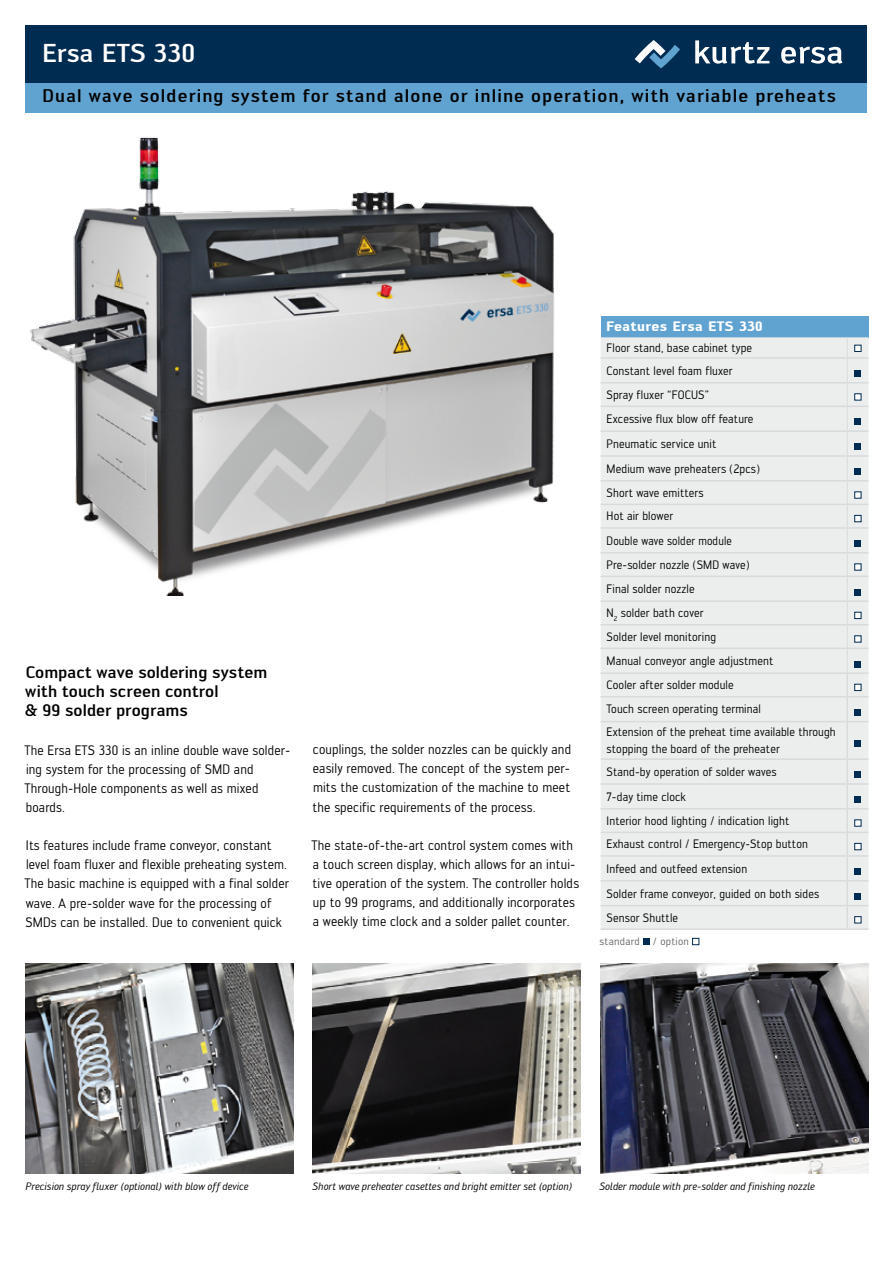
<style>
.page{position:relative;width:893px;height:1263px;background:#fff}
.page>*{position:absolute;margin:0;border:0;box-sizing:border-box;transform-origin:0 0}
.t1{font:500 25.5px "Engel";letter-spacing:.005em;color:#fff}
.t2{font:500 18px "Engel";letter-spacing:.06em;color:#000}
.t3{font:500 16.5px/19.2px "Engel";letter-spacing:.005em;color:#000}
.t4{font:13.5px/19.2px "Engel";letter-spacing:.01em;color:#000;scale:.95 1}
.t5{font:700 13.5px "Engel";letter-spacing:.025em;color:#fff}
.t6{font:12px/24.2px "Engel";letter-spacing:.01em;color:#000;scale:.95 1}
.t7{font:italic 10.5px "Engel";color:#000}
.t8{font:10.5px "Engel";letter-spacing:.025em;color:#646567}
</style>
<div class="page">
<img style="left:25px;top:100px;width:529px;height:495px">
<div style="left:26px;top:26px;width:841px;height:57px;background:#002c52"></div>
<img style="left:26px;top:963px;width:267px;height:211px">
<img style="left:313px;top:963px;width:267px;height:211px">
<img style="left:601px;top:963px;width:267px;height:211px">
<div style="left:26px;top:83px;width:841px;height:30px;background:#60a2d0"></div>
<div style="left:601px;top:316px;width:267px;height:21px;background:#60a2d0"></div>
<div style="left:601px;top:337px;width:267px;height:591px;background:#eceded"></div>
<hr style="left:601px;top:357px;width:246px;height:2px;background:#d9dadb">
<hr style="left:601px;top:382px;width:246px;height:1px;background:#d9dadb">
<hr style="left:601px;top:406px;width:246px;height:1px;background:#d9dadb">
<hr style="left:601px;top:430px;width:246px;height:2px;background:#d9dadb">
<hr style="left:601px;top:455px;width:246px;height:2px;background:#d9dadb">
<hr style="left:601px;top:480px;width:246px;height:2px;background:#d9dadb">
<hr style="left:601px;top:504px;width:246px;height:1px;background:#d9dadb">
<hr style="left:601px;top:527px;width:246px;height:2px;background:#d9dadb">
<hr style="left:601px;top:552px;width:246px;height:1px;background:#d9dadb">
<hr style="left:601px;top:576px;width:246px;height:1px;background:#d9dadb">
<hr style="left:601px;top:600px;width:246px;height:2px;background:#d9dadb">
<hr style="left:601px;top:624px;width:246px;height:1px;background:#d9dadb">
<hr style="left:601px;top:648px;width:246px;height:1px;background:#d9dadb">
<hr style="left:601px;top:672px;width:246px;height:2px;background:#d9dadb">
<hr style="left:846px;top:674px;width:2px;height:22px;background:#d9dadb">
<hr style="left:847px;top:672px;width:21px;height:2px;background:#d9dadb">
<hr style="left:601px;top:696px;width:246px;height:1px;background:#d9dadb">
<hr style="left:846px;top:697px;width:2px;height:24px;background:#d9dadb">
<svg style="left:847px;top:696px;width:21px;height:1px"></svg>
<hr style="left:601px;top:721px;width:246px;height:1px;background:#d9dadb">
<hr style="left:846px;top:722px;width:2px;height:36px;background:#d9dadb">
<svg style="left:847px;top:721px;width:21px;height:1px"></svg>
<hr style="left:601px;top:758px;width:246px;height:2px;background:#d9dadb">
<hr style="left:601px;top:783px;width:246px;height:2px;background:#d9dadb">
<hr style="left:601px;top:808px;width:246px;height:1px;background:#d9dadb">
<hr style="left:601px;top:832px;width:246px;height:1px;background:#d9dadb">
<hr style="left:601px;top:855px;width:246px;height:2px;background:#d9dadb">
<hr style="left:601px;top:880px;width:246px;height:1px;background:#d9dadb">
<hr style="left:601px;top:905px;width:246px;height:1px;background:#d9dadb">
<hr style="left:601px;top:928px;width:246px;height:2px;background:#d9dadb">
<hr style="left:846px;top:760px;width:2px;height:23px;background:#d9dadb">
<hr style="left:846px;top:785px;width:2px;height:23px;background:#d9dadb">
<hr style="left:846px;top:809px;width:2px;height:23px;background:#d9dadb">
<hr style="left:846px;top:833px;width:2px;height:22px;background:#d9dadb">
<hr style="left:846px;top:857px;width:2px;height:23px;background:#d9dadb">
<hr style="left:846px;top:881px;width:2px;height:24px;background:#d9dadb">
<hr style="left:846px;top:906px;width:2px;height:22px;background:#d9dadb">
<hr style="left:847px;top:758px;width:21px;height:2px;background:#d9dadb">
<hr style="left:847px;top:783px;width:21px;height:2px;background:#d9dadb">
<svg style="left:847px;top:808px;width:21px;height:1px"></svg>
<svg style="left:847px;top:832px;width:21px;height:1px"></svg>
<hr style="left:847px;top:855px;width:21px;height:2px;background:#d9dadb">
<svg style="left:847px;top:880px;width:21px;height:1px"></svg>
<svg style="left:847px;top:905px;width:21px;height:1px"></svg>
<hr style="left:847px;top:928px;width:21px;height:2px;background:#d9dadb">
<svg style="left:847px;top:337px;width:21px;height:335px"></svg>
<div style="left:854px;top:684px;width:7px;height:7px;background:#fff;border:1px solid #002c52"></div>
<div style="left:855px;top:709px;width:6px;height:7px;background:#002c52"></div>
<div style="left:855px;top:740px;width:6px;height:7px;background:#002c52"></div>
<svg style="left:855px;top:772px;width:6px;height:6px"></svg>
<div style="left:855px;top:796px;width:6px;height:7px;background:#002c52"></div>
<svg style="left:854px;top:820px;width:7px;height:6px"></svg>
<div style="left:854px;top:843px;width:7px;height:7px;background:#fff;border:1px solid #002c52"></div>
<div style="left:855px;top:868px;width:6px;height:7px;background:#002c52"></div>
<div style="left:855px;top:893px;width:6px;height:7px;background:#002c52"></div>
<div style="left:854px;top:916px;width:7px;height:7px;background:#fff;border:1px solid #002c52"></div>
<div style="left:643px;top:938px;width:7px;height:7px;background:#002c52"></div>
<div style="left:692px;top:938px;width:7px;height:7px;background:#fff;border:1px solid #002c52"></div>
<svg style="left:695px;top:40px;width:74px;height:24px"></svg>
<svg style="left:781px;top:47px;width:61px;height:17px"></svg>
<svg style="left:635px;top:40px;width:45px;height:28px"></svg>
<h1 class="t1" style="left:43px;top:38px;width:154px">Ersa ETS 330</h1>
<h2 class="t2" style="left:43px;top:85px;width:795px">Dual wave soldering system for stand alone or inline operation, with variable preheats</h2>
<p class="t3" style="left:25px;top:662px;width:244px">Compact wave soldering system with touch screen control<br>&amp; 99 solder programs</p>
<p class="t4" style="left:25px;top:740px;width:281px">The Ersa ETS 330 is an inline double wave solder&shy;ing system for the processing of SMD and Through-Hole components as well as mixed boards.</p>
<p class="t4" style="left:25px;top:836px;width:280px">Its features include frame conveyor, constant level foam fluxer and flexible preheating system.<br>The basic machine is equipped with a final solder wave. A pre-solder wave for the processing of SMDs can be installed. Due to convenient quick</p>
<p class="t4" style="left:313px;top:740px;width:274px;text-align:justify">couplings, the solder nozzles can be quickly and easily removed. The concept of the system per&shy;mits the customization of the machine to meet the specific requirements of the process.</p>
<p class="t4" style="left:312px;top:835px;width:283px">The state-of-the-art control system comes with a touch screen display, which allows for an intui&shy;tive operation of the system. The controller holds up to 99 programs, and additionally incorporates a weekly time clock and a solder pallet counter.</p>
<p class="t5" style="left:607px;top:318px;width:158px">Features Ersa ETS 330</p>
<p class="t6" style="left:607px;top:336px;width:155px;line-height:22.6px">Floor stand, base cabinet type<br>Constant level foam fluxer</p>
<p class="t6" style="left:607px;top:383px;width:177px">Spray fluxer “FOCUS”<br>Excessive flux blow off feature<br>Pneumatic service unit<br>Medium wave preheaters (2pcs)<br>Short wave emitters<br>Hot air blower<br>Double wave solder module<br>Pre-solder nozzle (SMD wave)<br>Final solder nozzle<br>N<sub>2</sub> solder bath cover<br>Solder level monitoring<br>Manual conveyor angle adjustment<br>Cooler after solder module<br>Touch screen operating terminal</p>
<p class="t6" style="left:607px;top:723px;width:243px;line-height:17px">Extension of the preheat time available through stopping the board of the preheater</p>
<p class="t6" style="left:607px;top:759px;width:225px">Stand-by operation of solder waves<br>7-day time clock<br>Interior hood lighting / indication light<br>Exhaust control / Emergency-Stop button<br>Infeed and outfeed extension<br>Solder frame conveyor, guided on both sides<br>Sensor Shuttle</p>
<p class="t8" style="left:600px;top:935px;width:91px">standard / option</p>
<p class="t7" style="left:26px;top:1180px;width:225px">Precision spray fluxer (optional) with blow off device</p>
<p class="t7" style="left:313px;top:1180px;width:261px">Short wave preheater casettes and bright emitter set (option)</p>
<p class="t7" style="left:600px;top:1180px;width:217px">Solder module with pre-solder and finishing nozzle</p>
</div>
